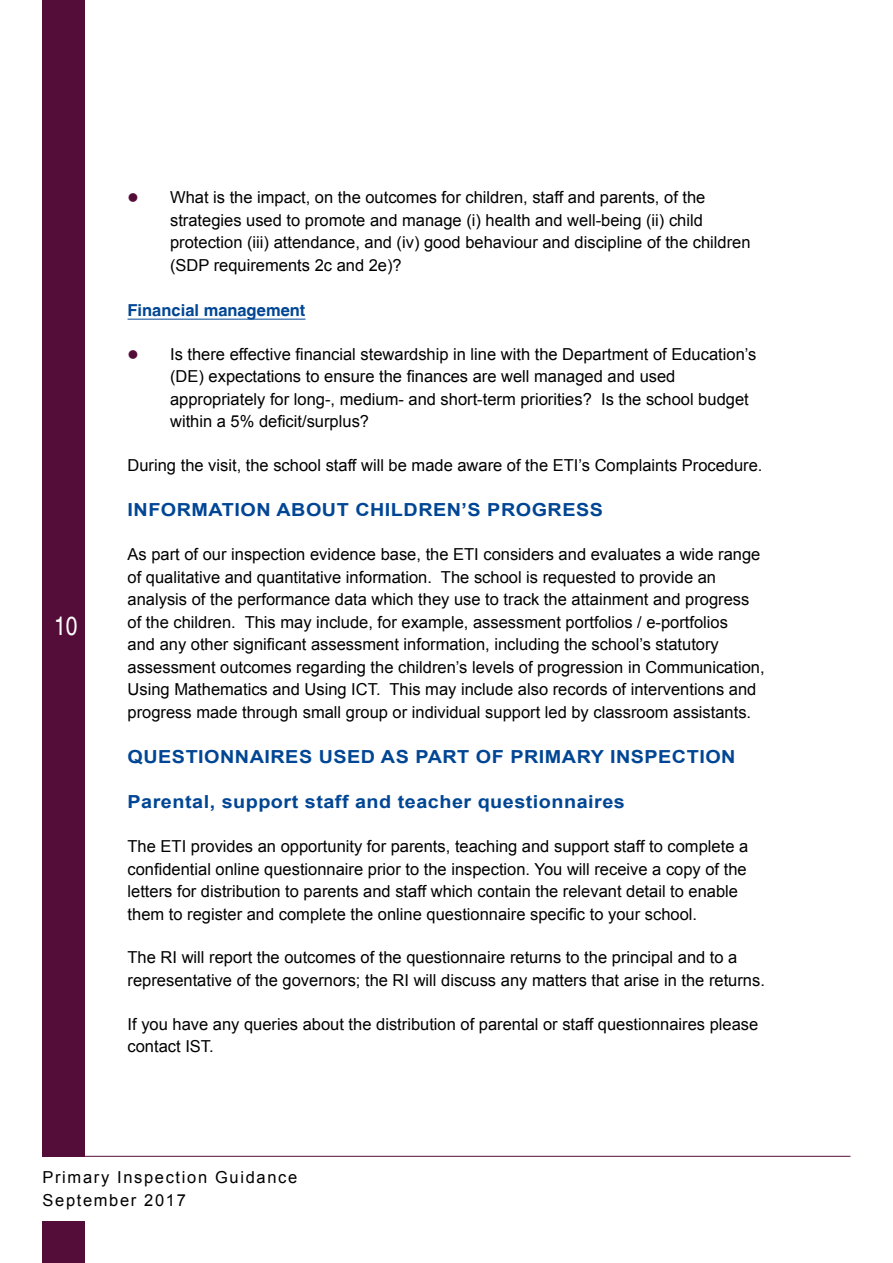
<style>
.page{position:relative;width:893px;height:1263px;background:#fff}
.page>*{position:absolute;margin:0;border:0;box-sizing:border-box;transform-origin:0 0}
.t1{font:26.25px "Helvetica LT";color:#fff;scale:.8 1}
.Hdg_-_Left___662{font:700 18px "Arial";letter-spacing:.025em;color:#004694;scale:1.1 1}
.Para{font:16.5px/22.5px "Arial";color:#000}
.Para-2{font:16.5px/22.5px "Arial";letter-spacing:.1em;color:#000}
.Hdg_-_Para__Sub{font:700 16.5px "Helvetica LT";color:#004694}
</style>
<div class="page">
<div style="left:43px;top:0;width:42px;height:1263px;background:#530d38"></div>
<div style="left:0;top:1157px;width:893px;height:63px;background:#fff"></div>
<hr style="left:43px;top:1156px;width:807px;height:1px;background:#530d38">
<hr style="left:128px;top:319px;width:177px;height:1px;background:#004694">
<h1 class="t1" style="left:54px;top:610px;width:31px">10</h1>
<p class="Para" style="left:170px;top:186px;width:582px">What is the impact, on the outcomes for children, staff and parents, of the strategies used to promote and manage (i) health and well-being (ii) child protection (iii) attendance, and (iv) good behaviour and discipline of the children (SDP requirements 2c and 2e)?</p>
<p class="Hdg_-_Para__Sub" style="left:128px;top:300px;width:179px">Financial management</p>
<p class="Para" style="left:170px;top:343px;width:588px">Is there effective financial stewardship in line with the Department of Education’s (DE) expectations to ensure the finances are well managed and used appropriately for long-, medium- and short-term priorities? Is the school budget within a 5% deficit/surplus?</p>
<p class="Para" style="left:128px;top:454px;width:636px">During the visit, the school staff will be made aware of the ETI’s Complaints Procedure.</p>
<p class="Hdg_-_Left___662" style="left:128px;top:498px;width:434px">INFORMATION ABOUT CHILDREN’S PROGRESS</p>
<p class="Para" style="left:128px;top:543px;width:639px">As part of our inspection evidence base, the ETI considers and evaluates a wide range of qualitative and quantitative information. The school is requested to provide an analysis of the performance data which they use to track the attainment and progress of the children. This may include, for example, assessment portfolios / e‑portfolios<br>and any other significant assessment information, including the school’s statutory assessment outcomes regarding the children’s levels of progression in Communication, Using Mathematics and Using ICT. This may include also records of interventions and progress made through small group or individual support led by classroom assistants.</p>
<p class="Hdg_-_Left___662" style="left:128px;top:745px;width:554px">QUESTIONNAIRES USED AS PART OF PRIMARY INSPECTION</p>
<p class="Hdg_-_Left___662" style="left:128px;top:790px;width:454px">Parental, support staff and teacher questionnaires</p>
<p class="Para" style="left:128px;top:835px;width:622px">The ETI provides an opportunity for parents, teaching and support staff to complete a confidential online questionnaire prior to the inspection. You will receive a copy of the letters for distribution to parents and staff which contain the relevant detail to enable them to register and complete the online questionnaire specific to your school.</p>
<p class="Para" style="left:128px;top:946px;width:639px">The RI will report the outcomes of the questionnaire returns to the principal and to a representative of the governors; the RI will discuss any matters that arise in the returns.</p>
<p class="Para" style="left:128px;top:1013px;width:632px">If you have any queries about the distribution of parental or staff questionnaires please contact IST.</p>
<p class="Para-2" style="left:43px;top:1166px;width:256px">Primary Inspection Guidance<br>September 2017</p>
</div>
